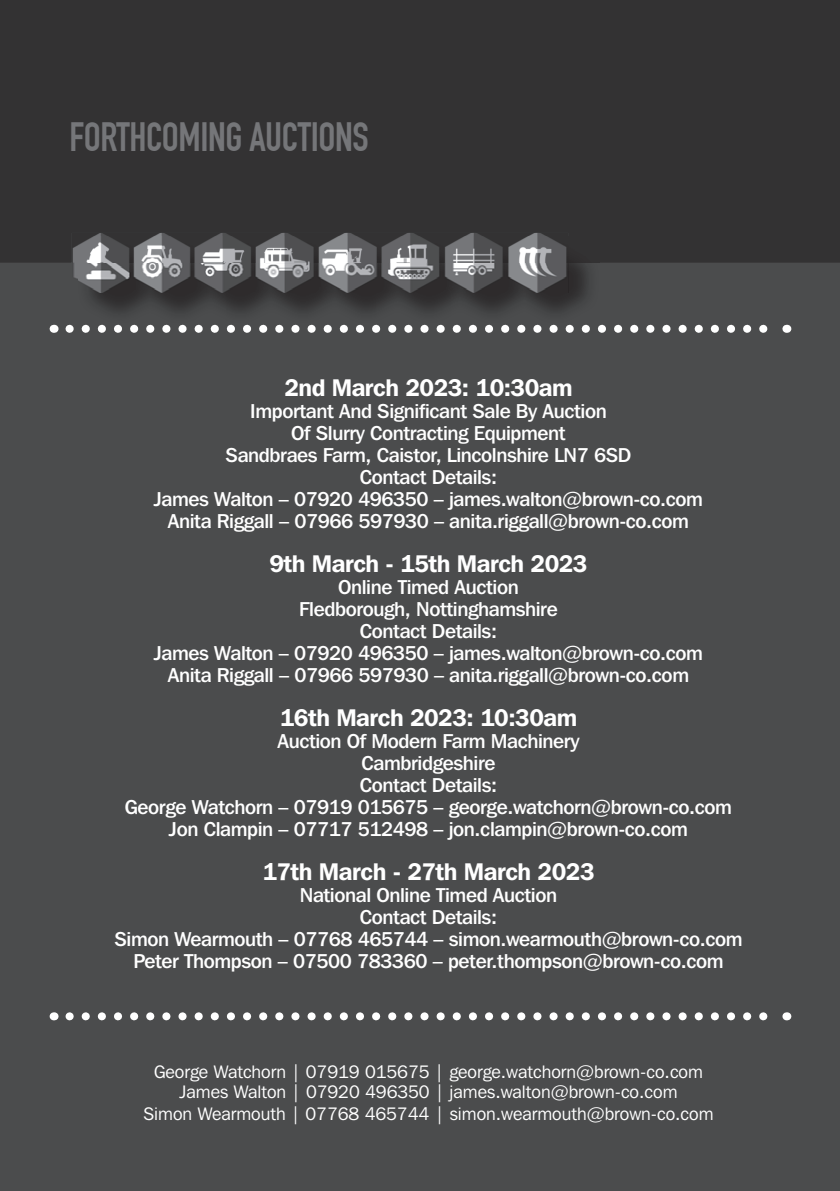
<style>
.page{position:relative;width:840px;height:1191px;background:#fff}
.page>*{position:absolute;margin:0;border:0;box-sizing:border-box;transform-origin:0 0}
.t1{font:700 40px "DIN Condensed";letter-spacing:-.01em;color:#757679}
.t2{font:600 24px "Franklin Gothic IT Cby BT";letter-spacing:-.02em;color:#fff}
.t3{font:500 20px/22px "Franklin Gothic IT Cby BT";letter-spacing:-.02em;color:#fff;text-align:center}
.t4{font:18px/20px "Franklin Gothic IT Cby BT";color:#fff;text-align:center}
</style>
<div class="page">
<div style="left:0;top:0;width:839px;height:1191px;background:#4b4c4d"></div>
<div style="left:0;top:0;width:839px;height:263px;background:#333233"></div>
<img style="left:90px;top:237px;width:508px;height:75px">
<img style="left:71px;top:233px;width:497px;height:59px">
<svg style="left:69px;top:325px;width:699px;height:8px"></svg>
<svg style="left:69px;top:1012px;width:699px;height:8px"></svg>
<h1 class="t1" style="left:69px;top:113px;width:300px">FORTHCOMING AUCTIONS</h1>
<p class="t2" style="left:284px;top:372px;width:289px">2nd March 2023: 10:30am</p>
<p class="t3" style="left:154px;top:399px;width:550px">Important And Significant Sale By Auction<br>Of Slurry Contracting Equipment<br>Sandbraes Farm, Caistor, Lincolnshire LN7 6SD<br>Contact Details:<br>James Walton – 07920 496350 – james.walton@brown-co.com Anita Riggall – 07966 597930 – anita.riggall@brown-co.com</p>
<p class="t2" style="left:269px;top:548px;width:319px">9th March - 15th March 2023</p>
<p class="t3" style="left:154px;top:575px;width:550px">Online Timed Auction<br>Fledborough, Nottinghamshire<br>Contact Details:<br>James Walton – 07920 496350 – james.walton@brown-co.com Anita Riggall – 07966 597930 – anita.riggall@brown-co.com</p>
<p class="t2" style="left:279px;top:702px;width:299px">16th March 2023: 10:30am</p>
<p class="t3" style="left:125px;top:729px;width:608px">Auction Of Modern Farm Machinery<br>Cambridgeshire<br>Contact Details:<br>George Watchorn – 07919 015675 – george.watchorn@brown-co.com Jon Clampin – 07717 512498 – jon.clampin@brown-co.com</p>
<p class="t2" style="left:262px;top:856px;width:333px">17th March - 27th March 2023</p>
<p class="t3" style="left:114px;top:883px;width:629px">National Online Timed Auction<br>Contact Details:<br>Simon Wearmouth – 07768 465744 – simon.wearmouth@brown-co.com Peter Thompson – 07500 783360 – peter.thompson@brown-co.com</p>
<p class="t4" style="left:154px;top:1061px;width:550px">George Watchorn | 07919 015675 | george.watchorn@brown-co.com<br>James Walton | 07920 496350 | james.walton@brown-co.com</p>
<p class="t4" style="left:143px;top:1103px;width:571px">Simon Wearmouth | 07768 465744 | simon.wearmouth@brown-co.com</p>
</div>
